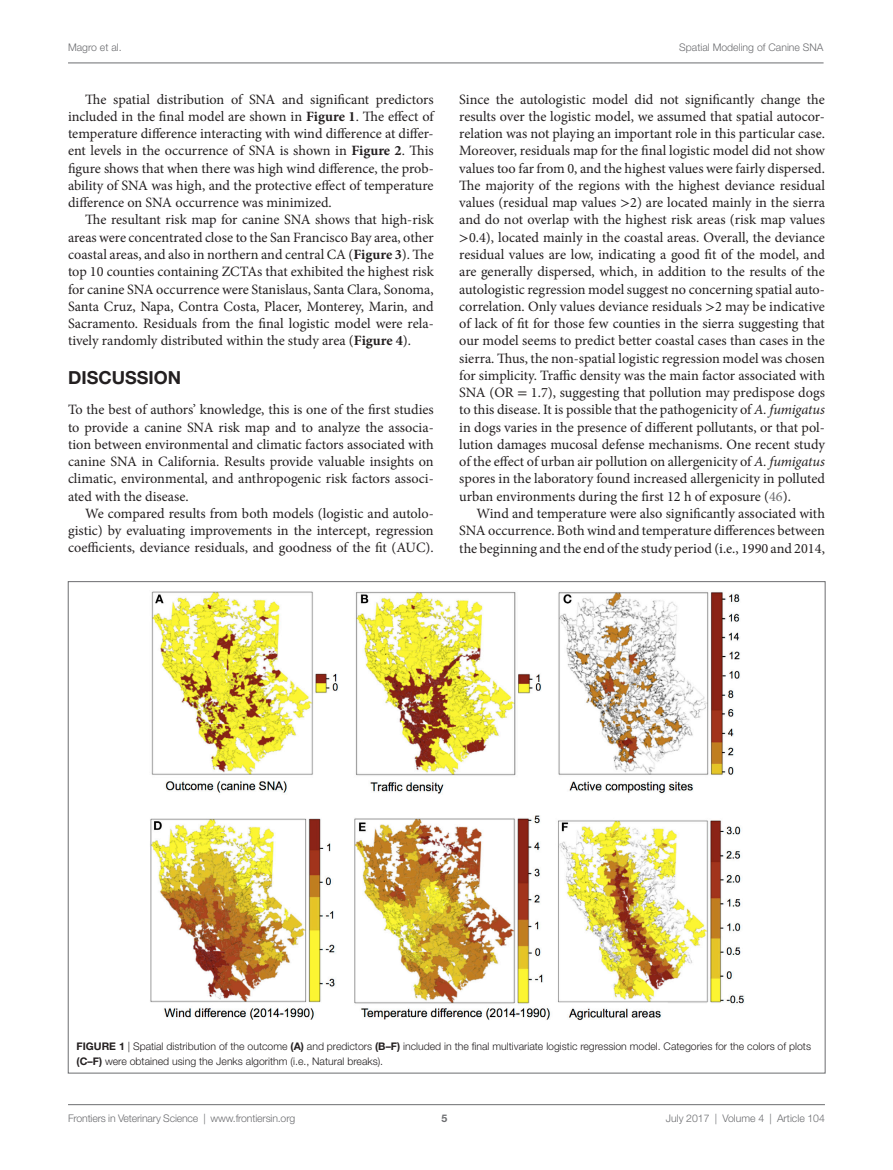
<style>
.page{position:relative;width:893px;height:1170px;background:#fff}
.page>*{position:absolute;margin:0;border:0;box-sizing:border-box;transform-origin:0 0}
.t1{font:700 18px "Helvetica Neue LT Std";color:#231f20}
.t2{font:14.25px/17.2px "Minion Pro";color:#231f20;text-align:justify}
.t3{font:300 10.5px/14.2px "Helvetica Neue LT Std";color:#231f20}
.t4{font:300 10.5px "Helvetica Neue LT Std";color:#6c6d70}
.t5{font:700 10.5px "Helvetica Neue LT Std";color:#6c6d70}
.s1{font-weight:700}
.s2{font-family:"STIX General"}
.s3{font-style:italic}
.s4{color:#6c6d70}
</style>
<div class="page">
<img style="left:150px;top:591px;width:594px;height:429px">
<hr style="left:68px;top:1104px;width:757px;height:1px;background:#6c6d70">
<hr style="left:68px;top:63px;width:755px;height:1px;background:#6c6d70">
<p class="t4" style="left:68px;top:41px;width:55px">Magro et al.</p>
<p class="t4" style="left:679px;top:41px;width:146px">Spatial Modeling of Canine SNA</p>
<p class="t2" style="left:68px;top:90px;width:367px;text-indent:17px">The spatial distribution of SNA and significant predictors included in the final model are shown in <span class="s1">Figure 1</span>. The effect of temperature difference interacting with wind difference at differ&shy;ent levels in the occurrence of SNA is shown in <span class="s1">Figure 2</span>. This figure shows that when there was high wind difference, the prob&shy;ability of SNA was high, and the protective effect of temperature difference on SNA occurrence was minimized.</p>
<p class="t2" style="left:68px;top:211px;width:367px;text-indent:17px">The resultant risk map for canine SNA shows that high-risk areas were concentrated close to the San Francisco Bay area, other coastal areas, and also in northern and central CA (<span class="s1">Figure 3</span>). The top 10 counties containing ZCTAs that exhibited the highest risk for canine SNA occurrence were Stanislaus, Santa Clara, Sonoma, Santa Cruz, Napa, Contra Costa, Placer, Monterey, Marin, and Sacramento. Residuals from the final logistic model were rela&shy;tively randomly distributed within the study area (<span class="s1">Figure 4</span>).</p>
<p class="t1" style="left:68px;top:366px;width:112px">DISCUSSION</p>
<p class="t2" style="left:68px;top:401px;width:367px">To the best of authors’ knowledge, this is one of the first studies to provide a canine SNA risk map and to analyze the associa&shy;tion between environmental and climatic factors associated with canine SNA in California. Results provide valuable insights on climatic, environmental, and anthropogenic risk factors associ&shy;ated with the disease.</p>
<p class="t2" style="left:68px;top:504px;width:367px;text-indent:17px">We compared results from both models (logistic and autolo&shy;gistic) by evaluating improvements in the intercept, regression coefficients, deviance residuals, and goodness of the fit (AUC).</p>
<p class="t2" style="left:459px;top:90px;width:367px">Since the autologistic model did not significantly change the results over the logistic model, we assumed that spatial autocor&shy;relation was not playing an important role in this particular case.<br>Moreover, residuals map for the final logistic model did not show values too far from 0, and the highest values were fairly dispersed.<br>The majority of the regions with the highest deviance residual values (residual map values <span class="s2">&gt;</span>2) are located mainly in the sierra and do not overlap with the highest risk areas (risk map values <span class="s2">&gt;</span>0.4), located mainly in the coastal areas. Overall, the deviance residual values are low, indicating a good fit of the model, and are generally dispersed, which, in addition to the results of the autologistic regression model suggest no concerning spatial auto&shy;correlation. Only values deviance residuals <span class="s2">&gt;</span>2 may be indicative of lack of fit for those few counties in the sierra suggesting that our model seems to predict better coastal cases than cases in the sierra. Thus, the non-spatial logistic regression model was chosen for simplicity. Traffic density was the main factor associated with SNA (OR <span class="s2">=</span> 1.7), suggesting that pollution may predispose dogs to this disease. It is possible that the pathogenicity of <span class="s3">A. fumigatus </span>in dogs varies in the presence of different pollutants, or that pol&shy;lution damages mucosal defense mechanisms. One recent study of the effect of urban air pollution on allergenicity of <span class="s3">A. fumigatus </span>spores in the laboratory found increased allergenicity in polluted urban environments during the first 12 h of exposure (<span class="s4">46</span>).</p>
<p class="t2" style="left:459px;top:505px;width:367px;text-indent:17px">Wind and temperature were also significantly associated with SNA occurrence. Both wind and temperature differences between the beginning and the end of the study period (i.e., 1990 and 2014,</p>
<p class="t3" style="left:77px;top:1039px;width:736px"><span class="s1">FIGURE 1</span> | Spatial distribution of the outcome <span class="s1">(A)</span> and predictors <span class="s1">(B–F)</span> included in the final multivariate logistic regression model. Categories for the colors of plots <span class="s1">(C–F)</span> were obtained using the Jenks algorithm (i.e., Natural breaks).</p>
<p class="t4" style="left:68px;top:1111px;width:229px">Frontiers in Veterinary Science | www.frontiersin.org</p>
<p class="t4" style="left:666px;top:1111px;width:161px">July 2017 | Volume 4 | Article 104</p>
<p class="t5" style="left:441px;top:1111px;width:7px">5</p>
</div>
